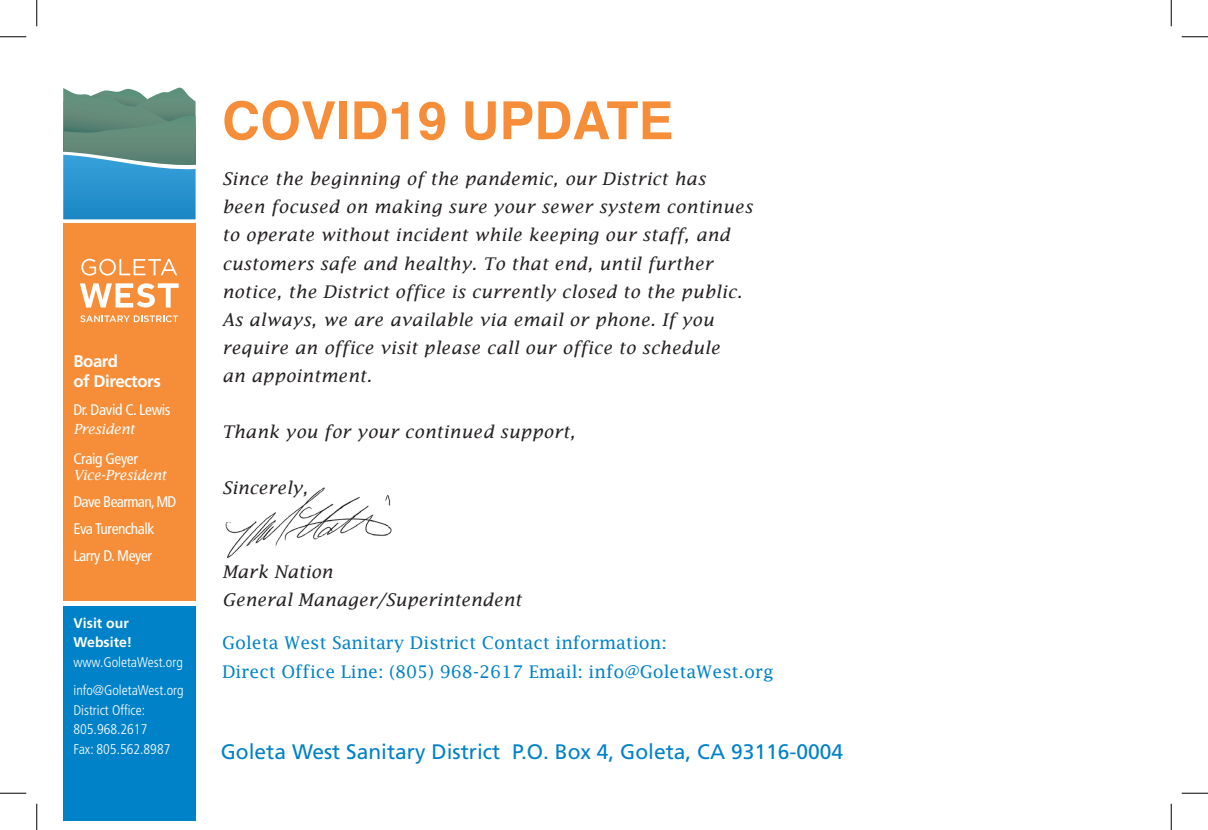
<style>
.page{position:relative;width:1208px;height:830px;background:#fff}
.page>*{position:absolute;margin:0;border:0;box-sizing:border-box;transform-origin:0 0}
.t1{font:700 52.5px "Helvetica";color:#f68e39}
.t2{font:21px "Frutiger";color:#0082c8}
.t3{font:italic 17.5px/28px "Lucida Fax";letter-spacing:.02em;color:#231f20}
.t4{font:17.5px "Lucida Fax";color:#0082c8}
.t5{font:700 16.8px/20.1px "Frutiger";letter-spacing:-.025em;color:#fff}
.t6{font:condensed 15.4px "Frutiger";letter-spacing:-.025em;color:#fff}
.t7{font:300 condensed 14px/19.6px "Frutiger";color:#fff}
.t8{font:italic 14px "Lucida Fax";letter-spacing:-.025em;color:#fff}
.t9{font:700 14px/19.6px "Frutiger";color:#fff}
</style>
<div class="page">
<img style="left:225px;top:487px;width:167px;height:71px">
<div style="left:63px;top:606px;width:133px;height:214px;background:#0082c8"></div>
<div style="left:63px;top:223px;width:133px;height:378px;background:#f68e39"></div>
<svg style="left:80px;top:283px;width:99px;height:24px"></svg>
<svg style="left:81px;top:259px;width:96px;height:16px"></svg>
<svg style="left:63px;top:88px;width:133px;height:131px;background:#5295a6"></svg>
<svg style="left:80px;top:315px;width:98px;height:7px"></svg>
<svg style="left:0;top:36px;width:26px;height:1px"></svg>
<svg style="left:1181px;top:36px;width:27px;height:1px"></svg>
<svg style="left:0;top:792px;width:26px;height:1px"></svg>
<svg style="left:1181px;top:792px;width:27px;height:1px"></svg>
<svg style="left:36px;top:0;width:1px;height:26px"></svg>
<svg style="left:36px;top:803px;width:1px;height:27px"></svg>
<svg style="left:1170px;top:0;width:1px;height:26px"></svg>
<svg style="left:1170px;top:803px;width:1px;height:27px"></svg>
<p class="t5" style="left:73px;top:350px;width:89px">Board<br>of Directors</p>
<p class="t6" style="left:73px;top:401px;width:99px">Dr. David C. Lewis</p>
<p class="t8" style="left:73px;top:421px;width:63px">President</p>
<p class="t6" style="left:73px;top:449px;width:66px">Craig Geyer</p>
<p class="t8" style="left:73px;top:467px;width:95px">Vice-President</p>
<p class="t6" style="left:73px;top:493px;width:105px">Dave Bearman, M D</p>
<p class="t6" style="left:73px;top:520px;width:83px">Eva Turenchalk</p>
<p class="t6" style="left:73px;top:547px;width:80px">Larry D. Meyer</p>
<p class="t9" style="left:73px;top:613px;width:60px">Visit our<br>Website!</p>
<p class="t7" style="left:73px;top:652px;width:111px">www.GoletaWest.org</p>
<p class="t7" style="left:73px;top:680px;width:112px">info@GoletaWest.org</p>
<p class="t7" style="left:73px;top:700px;width:75px">District Office:<br>805.968.2617</p>
<p class="t7" style="left:73px;top:739px;width:98px">Fax: 805.562.8987</p>
<p class="t1" style="left:222px;top:78px;width:453px">COVID19 UPDATE</p>
<p class="t3" style="left:222px;top:165px;width:532px">Since the beginning of the pandemic, our District has<br>been focused on making sure your sewer system continues to operate without incident while keeping our staff, and customers safe and healthy. To that end, until further</p>
<p class="t3" style="left:222px;top:277px;width:521px">notice, the District office is currently closed to the public.<br>As always, we are available via email or phone. If you require an office visit please call our office to schedule an appointment.</p>
<p class="t3" style="left:222px;top:417px;width:354px">Thank you for your continued support,</p>
<p class="t3" style="left:222px;top:473px;width:87px">Sincerely,</p>
<p class="t3" style="left:222px;top:557px;width:112px">Mark Nation</p>
<p class="t3" style="left:222px;top:585px;width:301px">General Manager/Superintendent</p>
<p class="t4" style="left:222px;top:633px;width:446px">Goleta West Sanitary District Contact information:</p>
<p class="t4" style="left:222px;top:661px;width:553px">Direct Office Line: (805) 968-2617 Email: info@GoletaWest.org</p>
<p class="t2" style="left:221px;top:739px;width:624px">Goleta West Sanitary District P.O. Box 4, Goleta, CA 93116-0004</p>
</div>
